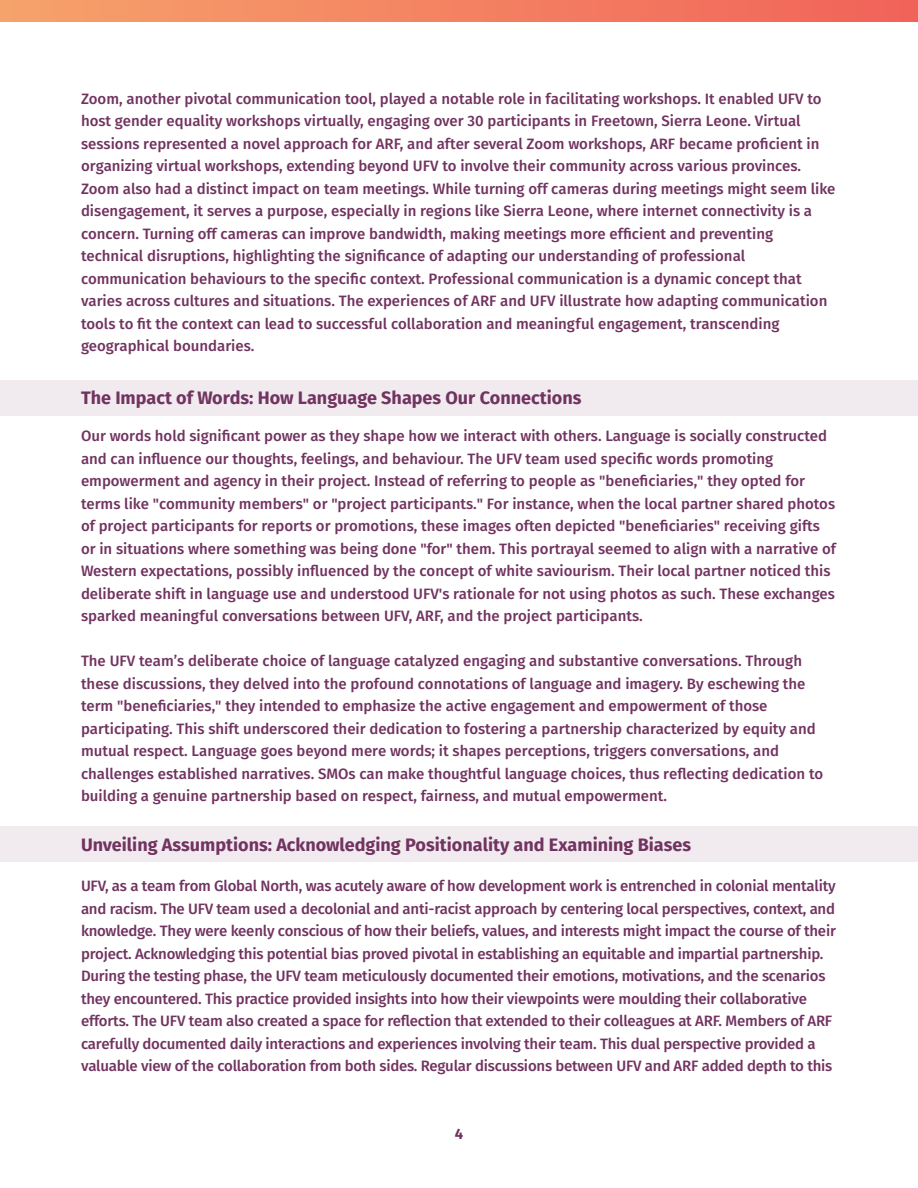
<style>
.page{position:relative;width:918px;height:1188px;background:#fff}
.page>*{position:absolute;margin:0;border:0;box-sizing:border-box;transform-origin:0 0}
.t1{font:700 18px "Fira Sans";color:#713360}
.t2{font:500 15px/22.5px "Fira Sans";color:#713360}
.t3{font:700 15px "Fira Sans";color:#713360}
</style>
<div class="page">
<div style="left:0;top:0;width:918px;height:21px;background:linear-gradient(to right,#f6a26b,#f16259)"></div>
<div style="left:0;top:380px;width:918px;height:35px;background:#f1ebef"></div>
<div style="left:0;top:826px;width:918px;height:36px;background:#f1ebef"></div>
<p class="t2" style="left:81px;top:88px;width:756px">Zoom, another pivotal communication tool, played a notable role in facilitating workshops. It enabled UFV to host gender equality workshops virtually, engaging over 30 participants in Freetown, Sierra Leone. Virtual sessions represented a novel approach for ARF, and after several Zoom workshops, ARF became proficient in organizing virtual workshops, extending beyond UFV to involve their community across various provinces.<br>Zoom also had a distinct impact on team meetings. While turning off cameras during meetings might seem like disengagement, it serves a purpose, especially in regions like Sierra Leone, where internet connectivity is a concern. Turning off cameras can improve bandwidth, making meetings more efficient and preventing technical disruptions, highlighting the significance of adapting our understanding of professional communication behaviours to the specific context. Professional communication is a dynamic concept that varies across cultures and situations. The experiences of ARF and UFV illustrate how adapting communication tools to fit the context can lead to successful collaboration and meaningful engagement, transcending geographical boundaries.</p>
<p class="t1" style="left:81px;top:390px;width:502px">The Impact of Words: How Language Shapes Our Connections</p>
<p class="t2" style="left:81px;top:425px;width:757px">Our words hold significant power as they shape how we interact with others. Language is socially constructed and can influence our thoughts, feelings, and behaviour. The UFV team used specific words promoting empowerment and agency in their project. Instead of referring to people as "beneficiaries," they opted for terms like "community members" or "project participants." For instance, when the local partner shared photos of project participants for reports or promotions, these images often depicted "beneficiaries" receiving gifts or in situations where something was being done "for" them. This portrayal seemed to align with a narrative of Western expectations, possibly influenced by the concept of white saviourism. Their local partner noticed this deliberate shift in language use and understood UFV's rationale for not using photos as such. These exchanges sparked meaningful conversations between UFV, ARF, and the project participants.</p>
<p class="t2" style="left:81px;top:650px;width:744px">The UFV team’s deliberate choice of language catalyzed engaging and substantive conversations. Through these discussions, they delved into the profound connotations of language and imagery. By eschewing the term "beneficiaries," they intended to emphasize the active engagement and empowerment of those participating. This shift underscored their dedication to fostering a partnership characterized by equity and mutual respect. Language goes beyond mere words; it shapes perceptions, triggers conversations, and challenges established narratives. SMOs can make thoughtful language choices, thus reflecting dedication to building a genuine partnership based on respect, fairness, and mutual empowerment.</p>
<p class="t1" style="left:81px;top:837px;width:612px">Unveiling Assumptions: Acknowledging Positionality and Examining Biases</p>
<p class="t2" style="left:81px;top:875px;width:756px">UFV, as a team from Global North, was acutely aware of how development work is entrenched in colonial mentality and racism. The UFV team used a decolonial and anti-racist approach by centering local perspectives, context, and knowledge. They were keenly conscious of how their beliefs, values, and interests might impact the course of their project. Acknowledging this potential bias proved pivotal in establishing an equitable and impartial partnership.<br>During the testing phase, the UFV team meticulously documented their emotions, motivations, and the scenarios they encountered. This practice provided insights into how their viewpoints were moulding their collaborative efforts. The UFV team also created a space for reflection that extended to their colleagues at ARF. Members of ARF carefully documented daily interactions and experiences involving their team. This dual perspective provided a valuable view of the collaboration from both sides. Regular discussions between UFV and ARF added depth to this</p>
<p class="t3" style="left:455px;top:1127px;width:10px">4</p>
</div>
